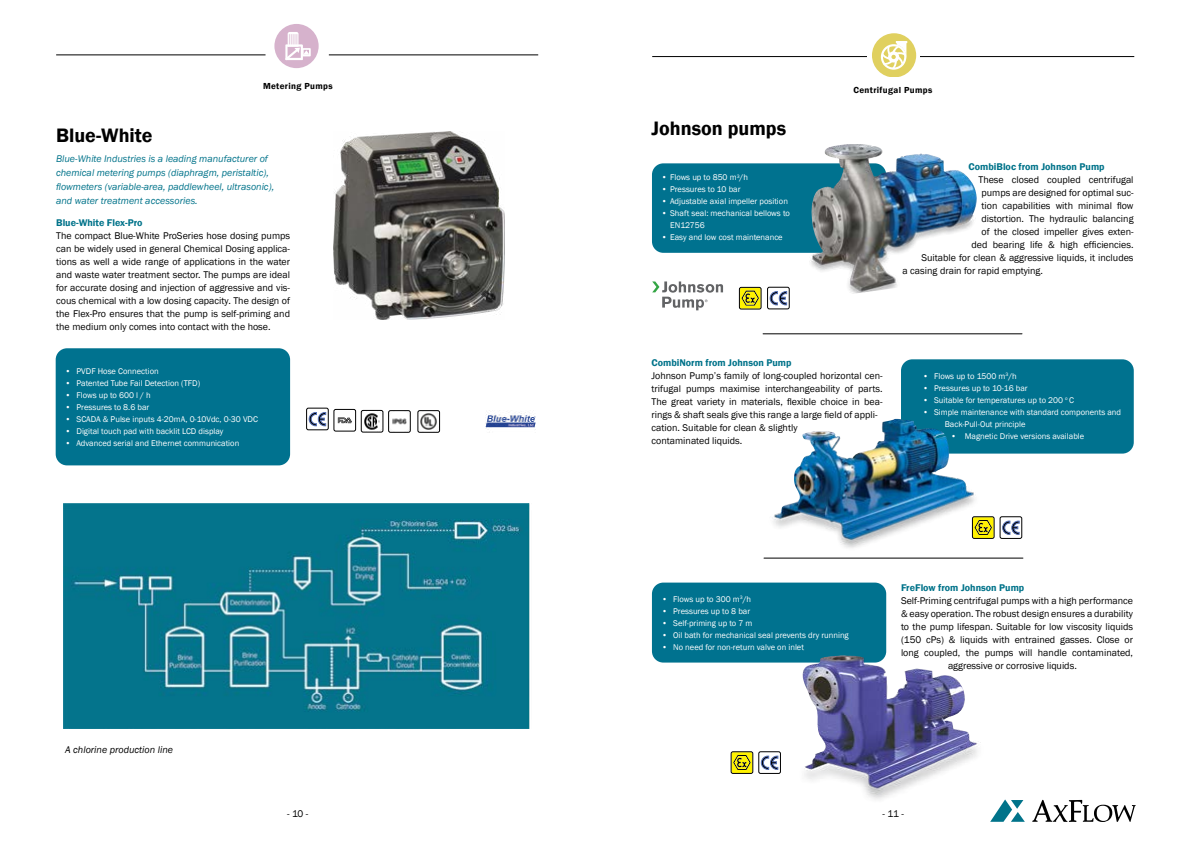
<style>
.page{position:relative;width:1191px;height:842px;background:#fff}
.page>*{position:absolute;margin:0;border:0;box-sizing:border-box;transform-origin:0 0}
.t1{font:600 20px "Franklin Gothic";color:#000}
.t2{font:10px/13px "Franklin Gothic";color:#000;text-align:justify}
.t3{font:italic 10px/14px "Franklin Gothic";color:#00738a}
.t4{font:600 10px "Franklin Gothic";color:#00738a}
.t5{font:italic 10px "Franklin Gothic";color:#000}
.t6{font:600 9px "Franklin Gothic";letter-spacing:.04em;color:#000}
.t7{font:8.5px/12px "Franklin Gothic";color:#fff}
</style>
<div class="page">
<svg style="left:990px;top:799px;width:34px;height:23px"></svg>
<svg style="left:1032px;top:800px;width:103px;height:22px"></svg>
<hr style="left:56px;top:55px;width:209px;height:1px;background:#000">
<hr style="left:329px;top:55px;width:209px;height:1px;background:#000">
<img style="left:333px;top:132px;width:171px;height:187px">
<img style="left:485px;top:412px;width:50px;height:18px">
<div style="left:306px;top:408px;width:23px;height:22px;border:1px solid #000;border-radius:2px"></div>
<svg style="left:309px;top:412px;width:17px;height:14px"></svg>
<div style="left:274px;top:24px;width:45px;height:44px;background:#d6b2cc;border-radius:50%"></div>
<svg style="left:285px;top:32px;width:26px;height:28px"></svg>
<div style="left:56px;top:348px;width:234px;height:117px;background:#00728f;border-radius:11px"></div>
<div style="left:333px;top:409px;width:23px;height:23px;border:1px solid #000;border-radius:2px"></div>
<svg style="left:338px;top:417px;width:14px;height:6px"></svg>
<img style="left:361px;top:410px;width:22px;height:21px">
<div style="left:361px;top:410px;width:22px;height:23px;border:1px solid #000;border-radius:2px"></div>
<img style="left:392px;top:418px;width:17px;height:13px">
<div style="left:388px;top:410px;width:23px;height:23px;border:1px solid #000;border-radius:2px"></div>
<img style="left:420px;top:413px;width:18px;height:18px">
<div style="left:417px;top:410px;width:23px;height:23px;border:1px solid #000;border-radius:2px"></div>
<img style="left:64px;top:503px;width:466px;height:225px">
<hr style="left:652px;top:56px;width:482px;height:1px;background:#000">
<svg style="left:652px;top:281px;width:71px;height:29px"></svg>
<div style="left:652px;top:163px;width:234px;height:90px;background:#00728f;border-radius:11px"></div>
<div style="left:901px;top:359px;width:232px;height:95px;background:#00728f;border-radius:11px"></div>
<div style="left:652px;top:583px;width:234px;height:79px;background:#00728f;border-radius:11px"></div>
<img style="left:796px;top:654px;width:185px;height:146px">
<img style="left:808px;top:144px;width:169px;height:150px">
<img style="left:773px;top:419px;width:207px;height:129px">
<hr style="left:763px;top:334px;width:259px;height:1px;background:#000">
<hr style="left:764px;top:558px;width:259px;height:1px;background:#000">
<div style="left:740px;top:288px;width:20px;height:21px;background:#fff200;border-radius:2px"></div>
<svg style="left:741px;top:291px;width:18px;height:15px"></svg>
<div style="left:739px;top:287px;width:22px;height:23px;border:1px solid #000;border-radius:2px"></div>
<div style="left:767px;top:287px;width:22px;height:22px;border:1px solid #000;border-radius:2px"></div>
<svg style="left:770px;top:292px;width:16px;height:13px"></svg>
<div style="left:972px;top:517px;width:21px;height:21px;background:#fff200;border-radius:2px"></div>
<svg style="left:974px;top:520px;width:18px;height:15px"></svg>
<div style="left:972px;top:516px;width:22px;height:23px;border:1px solid #000;border-radius:2px"></div>
<div style="left:999px;top:516px;width:23px;height:23px;border:1px solid #000;border-radius:2px"></div>
<svg style="left:1002px;top:521px;width:17px;height:13px"></svg>
<div style="left:731px;top:752px;width:21px;height:21px;background:#fff200;border-radius:2px"></div>
<svg style="left:733px;top:755px;width:17px;height:15px"></svg>
<div style="left:730px;top:751px;width:23px;height:23px;border:1px solid #000;border-radius:2px"></div>
<div style="left:758px;top:751px;width:23px;height:23px;border:1px solid #000;border-radius:2px"></div>
<svg style="left:761px;top:756px;width:17px;height:13px"></svg>
<div style="left:867px;top:33px;width:52px;height:47px;background:#fff"></div>
<svg style="left:872px;top:33px;width:44px;height:43px"></svg>
<div style="left:888px;top:51px;width:11px;height:12px;border:3px solid #fff;border-radius:50%"></div>
<p class="t6" style="left:263px;top:81px;width:71px">Metering Pumps</p>
<h1 class="t1" style="left:56px;top:123px;width:98px">Blue-White</h1>
<p class="t3" style="left:56px;top:152px;width:219px">Blue-White Industries is a leading manufacturer of chemical metering pumps (diaphragm, peristaltic), flowmeters (variable-area, paddlewheel, ultrasonic), and water treatment accessories.</p>
<p class="t4" style="left:56px;top:217px;width:88px">Blue-White Flex-Pro</p>
<p class="t2" style="left:56px;top:230px;width:235px">The compact Blue-White ProSeries hose dosing pumps can be widely used in general Chemical Dosing applica&shy;tions as well a wide range of applications in the water and waste water treatment sector. The pumps are ideal for accurate dosing and injection of aggressive and vis&shy;cous chemical with a low dosing capacity. The design of the Flex-Pro ensures that the pump is self-priming and the medium only comes into contact with the hose.</p>
<p class="t7" style="left:65px;top:365px;width:95px">• PVDF Hose Connection</p>
<p class="t7" style="left:65px;top:377px;width:136px">• Patented Tube Fail Detection (TFD)</p>
<p class="t7" style="left:65px;top:389px;width:87px">• Flows up to 600 l / h</p>
<p class="t7" style="left:65px;top:401px;width:86px">• Pressures to 8.6 bar</p>
<p class="t7" style="left:65px;top:413px;width:194px">• SCADA &amp; Pulse inputs 4-20mA, 0-10Vdc, 0-30 VDC</p>
<p class="t7" style="left:65px;top:425px;width:160px">• Digital touch pad with backlit LCD display</p>
<p class="t7" style="left:65px;top:437px;width:176px">• Advanced serial and Ethernet communication</p>
<p class="t5" style="left:65px;top:743px;width:109px">A chlorine production line</p>
<h1 class="t1" style="left:651px;top:116px;width:136px">Johnson pumps</h1>
<p class="t7" style="left:661px;top:172px;width:88px">• Flows up to 850 m<sup>3</sup>/h</p>
<p class="t7" style="left:661px;top:184px;width:80px">• Pressures to 10 bar</p>
<p class="t7" style="left:661px;top:196px;width:128px">• Adjustable axial impeller position</p>
<p class="t7" style="left:670px;top:208px;width:121px;text-indent:-8px">• Shaft seal: mechanical bellows to<br>EN12756</p>
<p class="t7" style="left:661px;top:232px;width:123px">• Easy and low cost maintenance</p>
<p class="t6" style="left:853px;top:84px;width:80px">Centrifugal Pumps</p>
<p class="t4" style="left:968px;top:161px;width:138px">CombiBloc from Johnson Pump</p>
<p class="t2" style="left:978px;top:174px;width:157px">These closed coupled centrifugal</p>
<p class="t2" style="left:981px;top:187px;width:154px">pumps are designed for optimal suc-</p>
<p class="t2" style="left:981px;top:200px;width:153px">tion capabilities with minimal flow</p>
<p class="t2" style="left:981px;top:213px;width:153px">distortion. The hydraulic balancing</p>
<p class="t2" style="left:981px;top:226px;width:154px">of the closed impeller gives exten-</p>
<p class="t2" style="left:971px;top:239px;width:164px">ded bearing life &amp; high efficiencies.</p>
<p class="t2" style="left:921px;top:252px;width:214px">Suitable for clean &amp; aggressive liquids, it includes</p>
<p class="t2" style="left:902px;top:265px;width:142px">a casing drain for rapid emptying.</p>
<p class="t4" style="left:651px;top:357px;width:141px">CombiNorm from Johnson Pump</p>
<p class="t2" style="left:651px;top:370px;width:233px;text-align:left">Johnson Pump’s family of long-coupled horizontal cen&shy;trifugal pumps maximise interchangeability of parts.<br>The great variety in materials, flexible choice in bea&shy;rings &amp; shaft seals give this range a large field of appli&shy;cation. Suitable for clean &amp; slightly<br>contaminated liquids.</p>
<p class="t7" style="left:922px;top:370px;width:96px">• Flows up to 1500 m<sup>3</sup>/h</p>
<p class="t7" style="left:922px;top:382px;width:106px">• Pressures up to 10-16 bar</p>
<p class="t7" style="left:922px;top:394px;width:153px">• Suitable for temperatures up to 200 <sup>o</sup> C</p>
<p class="t7" style="left:944px;top:406px;width:178px;text-indent:-22px">• Simple maintenance with standard components and<br>Back-Pull-Out principle</p>
<p class="t7" style="left:950px;top:430px;width:135px">• Magnetic Drive versions available</p>
<p class="t7" style="left:662px;top:593px;width:91px">• Flows up to 300 m<sup>3</sup>/h</p>
<p class="t7" style="left:662px;top:605px;width:90px">• Pressures up to 8 bar</p>
<p class="t7" style="left:662px;top:617px;width:92px">• Self-priming up to 7 m</p>
<p class="t7" style="left:662px;top:629px;width:188px">• Oil bath for mechanical seal prevents dry running</p>
<p class="t7" style="left:662px;top:641px;width:144px">• No need for non-return valve on inlet</p>
<p class="t4" style="left:901px;top:582px;width:125px">FreFlow from Johnson Pump</p>
<p class="t2" style="left:901px;top:595px;width:234px">Self-Priming centrifugal pumps with a high performance</p>
<p class="t2" style="left:901px;top:608px;width:234px">&amp; easy operation. The robust design ensures a durability</p>
<p class="t2" style="left:901px;top:621px;width:234px">to the pump lifespan. Suitable for low viscosity liquids</p>
<p class="t2" style="left:901px;top:634px;width:234px">(150 cPs) &amp; liquids with entrained gasses. Close or</p>
<p class="t2" style="left:901px;top:647px;width:234px">long coupled, the pumps will handle contaminated,</p>
<p class="t2" style="left:948px;top:660px;width:130px">aggressive or corrosive liquids.</p>
<p class="t2" style="left:287px;top:807px;width:23px">- 10 -</p>
<p class="t2" style="left:882px;top:808px;width:23px">- 11 -</p>
</div>
